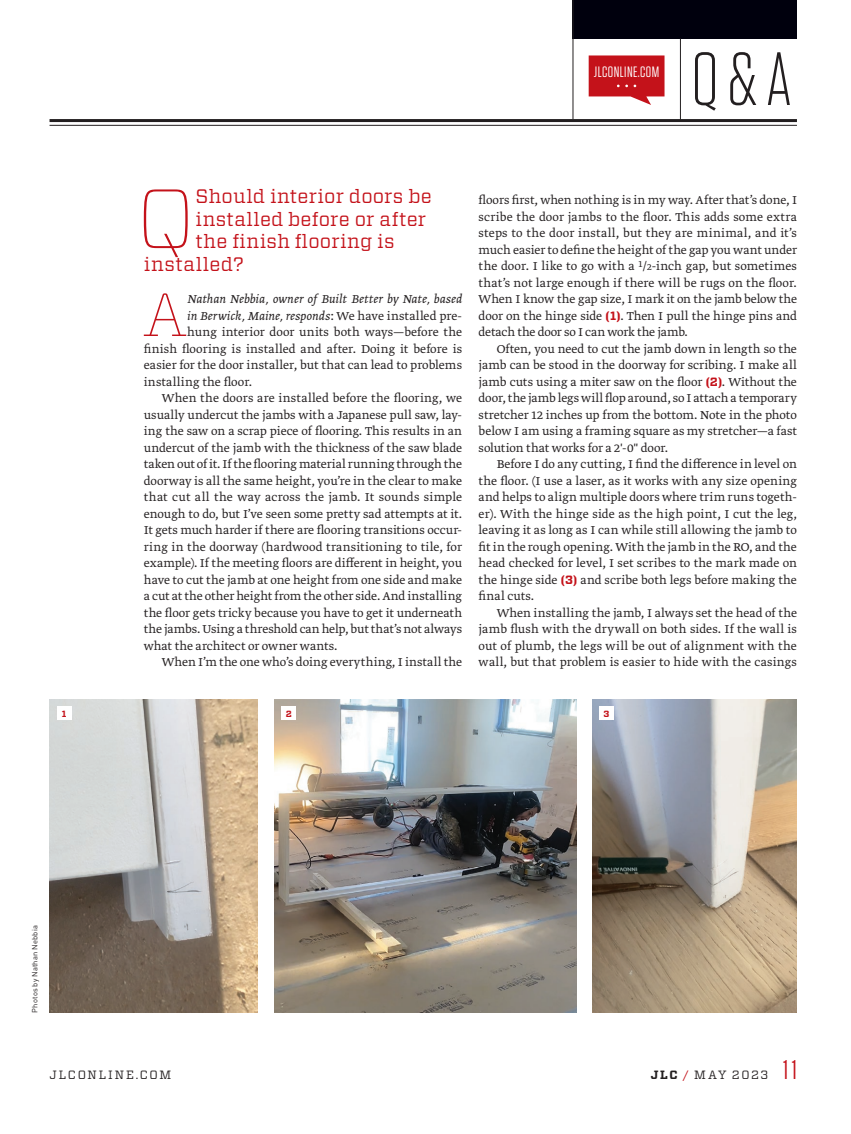
<style>
.page{position:relative;width:851px;height:1134px;background:#fff}
.page>*{position:absolute;margin:0;border:0;box-sizing:border-box;transform-origin:0 0}
.Question{font:100 83.85px "Vitesse";color:#c4121a}
.t1{font:300 75px "Tungsten";color:#231f20}
.Answer{font:100 60.6px "Vitesse";color:#c4121a}
.t2{font:27px "Tungsten";color:#c4121a}
.Question-2{font:19.5px "Vitesse";letter-spacing:.015em;color:#c4121a}
.t3{font:15px "Tungsten";letter-spacing:.03em;color:#fff}
.Body_-_Greta_Light_9{font:300 13.5px/16.5px "Greta Text Std";color:#231f20;text-align:justify}
.Answer-2{font:300 13.5px "Greta Text Std";letter-spacing:.01em;color:#231f20}
.Answer-3{font:italic 300 13.5px "Greta Text Std";letter-spacing:.01em;color:#231f20}
.t4{font:12px "Vitesse";letter-spacing:.135em;color:#231f20}
.Xtra_-_Number_-_Vite{font:700 9px "Vitesse";color:#c4121a}
.Credit_-_Dinot_5_7_L{font:7.5px "DINOT";letter-spacing:.025em;color:#231f20}
.s1{font-style:normal}
.s2{font-size:10.5px}
.s3{font-family:"Vitesse";font-weight:700;font-size:12px;color:#c4121a}
.s4{font-weight:700}
.s5{color:#c4121a}
</style>
<div class="page">
<hr style="left:50px;top:119px;width:747px;height:3px;background:#231f20">
<hr style="left:50px;top:125px;width:747px;height:1px;background:#231f20">
<div style="left:572px;top:0;width:224px;height:39px;background:#00000d"></div>
<hr style="left:680px;top:38px;width:1px;height:82px;background:#231f20">
<hr style="left:572px;top:0;width:1px;height:119px;background:#231f20">
<svg style="left:588px;top:55px;width:76px;height:50px"></svg>
<img style="left:50px;top:699px;width:207px;height:314px">
<img style="left:592px;top:699px;width:204px;height:314px">
<img style="left:274px;top:699px;width:302px;height:314px">
<div style="left:57px;top:706px;width:14px;height:14px;background:#fff"></div>
<div style="left:282px;top:706px;width:14px;height:14px;background:#fff"></div>
<div style="left:599px;top:706px;width:14px;height:14px;background:#fff"></div>
<p class="t3" style="left:594px;top:64px;width:67px">JLCONLINE.COM</p>
<h2 class="t1" style="left:691px;top:41px;width:102px">Q &amp; A</h2>
<p class="Question" style="left:136px;top:160px;width:61px">Q</p>
<p class="Question-2" style="left:195px;top:183px;width:238px">Should interior doors be</p>
<p class="Question-2" style="left:195px;top:206px;width:232px">installed before or after</p>
<p class="Question-2" style="left:195px;top:228px;width:201px">the finish flooring is</p>
<p class="Question-2" style="left:144px;top:251px;width:102px">installed?</p>
<p class="Answer" style="left:142px;top:272px;width:47px">A</p>
<p class="Answer-3" style="left:187px;top:291px;width:276px">Nathan Nebbia, owner of Built Better by Nate, based</p>
<p class="Answer-3" style="left:187px;top:308px;width:276px">in Berwick, Maine, responds<span class="s1">: We have installed pre-</span></p>
<p class="Answer-2" style="left:187px;top:324px;width:276px">hung interior door units both ways—before the</p>
<p class="Answer-2" style="left:144px;top:341px;width:320px">finish flooring is installed and after. Doing it before is</p>
<p class="Answer-2" style="left:144px;top:357px;width:320px">easier for the door installer, but that can lead to problems</p>
<p class="Answer-2" style="left:144px;top:374px;width:110px">installing the floor.</p>
<p class="Body_-_Greta_Light_9" style="left:144px;top:390px;width:320px;text-indent:18px">When the doors are installed before the flooring, we usually undercut the jambs with a Japanese pull saw, lay&shy;ing the saw on a scrap piece of flooring. This results in an undercut of the jamb with the thickness of the saw blade taken out of it. If the flooring material running through the doorway is all the same height, you’re in the clear to make that cut all the way across the jamb. It sounds simple enough to do, but I’ve seen some pretty sad attempts at it.<br>It gets much harder if there are flooring transitions occur&shy;ring in the doorway (hardwood transitioning to tile, for example). If the meeting floors are different in height, you have to cut the jamb at one height from one side and make a cut at the other height from the other side. And installing the floor gets tricky because you have to get it underneath the jambs. Using a threshold can help, but that’s not always what the architect or owner wants.</p>
<p class="Body_-_Greta_Light_9" style="left:162px;top:654px;width:302px">When I’m the one who’s doing everything, I install the</p>
<p class="Body_-_Greta_Light_9" style="left:478px;top:192px;width:320px">floors first, when nothing is in my way. After that’s done, I scribe the door jambs to the floor. This adds some extra steps to the door install, but they are minimal, and it’s much easier to define the height of the gap you want under the door. I like to go with a <sup>1</sup>/<span class="s2">2</span>‑inch gap, but sometimes that’s not large enough if there will be rugs on the floor.<br>When I know the gap size, I mark it on the jamb below the door on the hinge side <span class="s3">(1)</span>. Then I pull the hinge pins and detach the door so I can work the jamb.</p>
<p class="Body_-_Greta_Light_9" style="left:478px;top:341px;width:320px;text-indent:18px">Often, you need to cut the jamb down in length so the jamb can be stood in the doorway for scribing. I make all jamb cuts using a miter saw on the floor <span class="s3">(2)</span>. Without the door, the jamb legs will flop around, so I attach a temporary stretcher 12 inches up from the bottom. Note in the photo below I am using a framing square as my stretcher—a fast solution that works for a 2'-0" door.</p>
<p class="Body_-_Greta_Light_9" style="left:478px;top:456px;width:320px;text-indent:18px">Before I do any cutting, I find the difference in level on the floor. (I use a laser, as it works with any size opening and helps to align multiple doors where trim runs togeth&shy;er). With the hinge side as the high point, I cut the leg, leaving it as long as I can while still allowing the jamb to fit in the rough opening. With the jamb in the RO, and the head checked for level, I set scribes to the mark made on the hinge side <span class="s3">(3)</span> and scribe both legs before making the final cuts.</p>
<p class="Body_-_Greta_Light_9" style="left:478px;top:605px;width:320px;text-indent:18px">When installing the jamb, I always set the head of the jamb flush with the drywall on both sides. If the wall is out of plumb, the legs will be out of alignment with the wall, but that problem is easier to hide with the casings</p>
<p class="Xtra_-_Number_-_Vite" style="left:62px;top:708px;width:6px">1</p>
<p class="Xtra_-_Number_-_Vite" style="left:286px;top:708px;width:8px">2</p>
<p class="Xtra_-_Number_-_Vite" style="left:603px;top:708px;width:7px">3</p>
<p class="Credit_-_Dinot_5_7_L" style="left:30px;top:1012px;width:89px;rotate:-90deg">Photos by Nathan Nebbia</p>
<p class="t4" style="left:50px;top:1066px;width:123px">JLCONLINE.COM</p>
<p class="t4" style="left:650px;top:1066px;width:119px"><span class="s4">JLC</span> <span class="s5">/</span> MAY 2023</p>
<h3 class="t2" style="left:783px;top:1055px;width:15px">11</h3>
</div>
